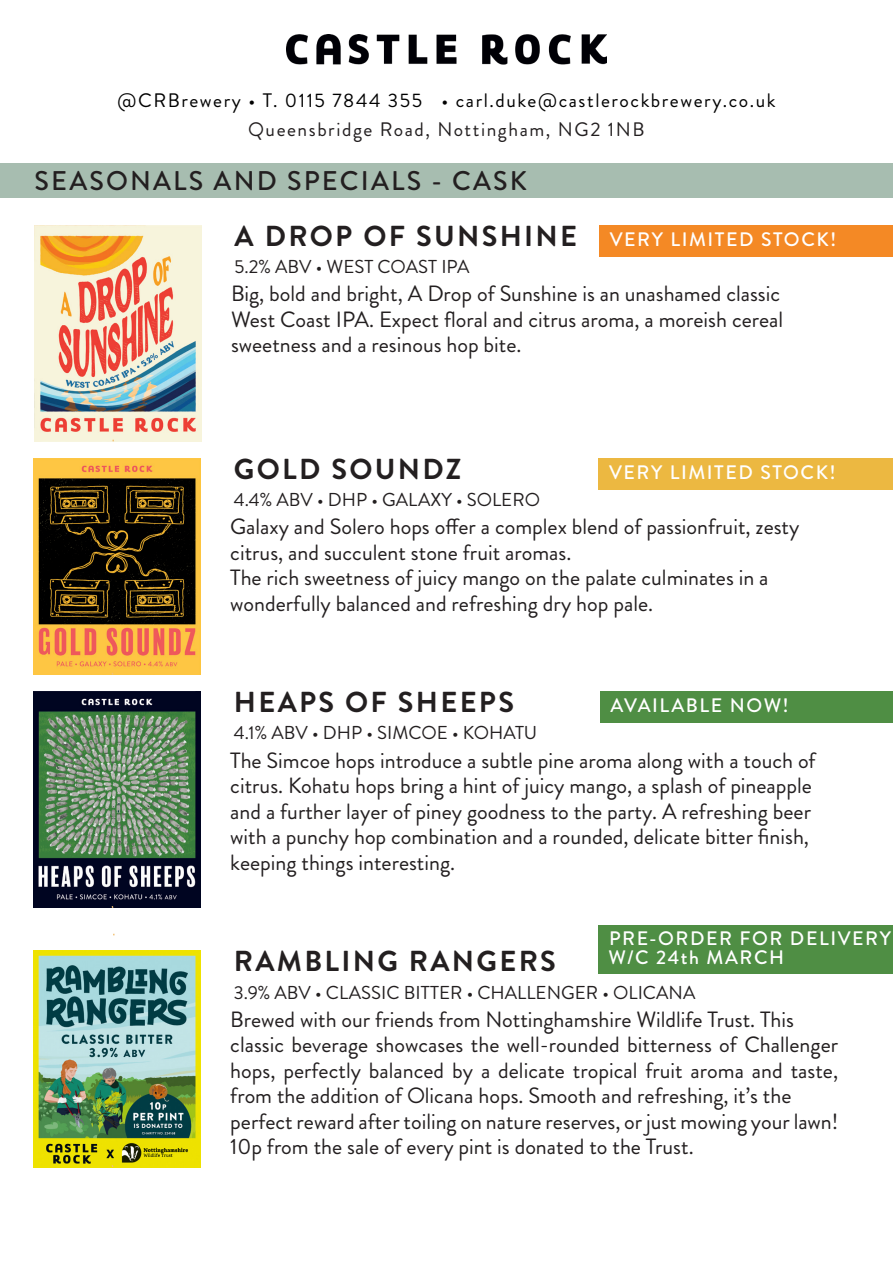
<style>
.page{position:relative;width:893px;height:1263px;background:#fff}
.page>*{position:absolute;margin:0;border:0;box-sizing:border-box;transform-origin:0 0}
.t1{font:700 28.8px "Brandon Grotesque";letter-spacing:.08em;color:#231f20}
.t2{font:500 27px "Brandon Grotesque";letter-spacing:.08em;color:#231f20}
.t3{font:22.05px/25.5px "Brandon Grotesque";color:#231f20}
.t4{font:500 19.5px "Brandon Grotesque";letter-spacing:.08em;color:#fff}
.t5{font:19.5px "Brandon Grotesque";letter-spacing:.08em;color:#000}
.t6{font:19.5px "Brandon Grotesque";letter-spacing:.08em;color:#231f20}
.t7{font:18.75px "Brandon Grotesque";color:#231f20}
</style>
<div class="page">
<div style="left:0;top:164px;width:893px;height:34px;background:#a7bdb0"></div>
<img style="left:286px;top:35px;width:321px;height:30px">
<div style="left:600px;top:225px;width:293px;height:31px;background:#f48925"></div>
<img style="left:34px;top:225px;width:167px;height:216px">
<svg style="left:110px;top:438px;width:6px;height:4px"></svg>
<img style="left:33px;top:692px;width:167px;height:216px">
<svg style="left:110px;top:905px;width:5px;height:3px"></svg>
<div style="left:600px;top:692px;width:293px;height:31px;background:#4f8e44"></div>
<img style="left:33px;top:458px;width:167px;height:217px">
<svg style="left:110px;top:672px;width:5px;height:3px"></svg>
<div style="left:599px;top:458px;width:294px;height:32px;background:#ecb841"></div>
<img style="left:33px;top:951px;width:167px;height:216px">
<svg style="left:110px;top:1164px;width:5px;height:4px"></svg>
<div style="left:599px;top:925px;width:294px;height:48px;background:#4f8e44"></div>
<p class="t5" style="left:117px;top:87px;width:660px">@CRBrewery • T. 0115 7844 355 • carl.duke@castlerockbrewery.co.uk</p>
<p class="t6" style="left:248px;top:116px;width:398px">Queensbridge Road, Nottingham, NG2 1NB</p>
<p class="t2" style="left:35px;top:162px;width:494px">SEASONALS AND SPECIALS - CASK</p>
<p class="t1" style="left:235px;top:215px;width:344px">A DROP OF SUNSHINE</p>
<p class="t4" style="left:610px;top:225px;width:228px">VERY LIMITED STOCK!</p>
<p class="t3" style="left:231px;top:281px;width:551px">Big, bold and bright, A Drop of Sunshine is an unashamed classic</p>
<p class="t3" style="left:231px;top:307px;width:554px">West Coast IPA. Expect floral and citrus aroma, a moreish cereal</p>
<p class="t3" style="left:231px;top:332px;width:292px">sweetness and a resinous hop bite.</p>
<p class="t7" style="left:235px;top:254px;width:236px">5.2% ABV • WEST COAST IPA</p>
<p class="t1" style="left:234px;top:449px;width:229px">GOLD SOUNDZ</p>
<p class="t3" style="left:230px;top:514px;width:571px">Galaxy and Solero hops offer a complex blend of passionfruit, zesty citrus, and succulent stone fruit aromas.</p>
<p class="t3" style="left:230px;top:565px;width:540px">The rich sweetness of juicy mango on the palate culminates in a</p>
<p class="t3" style="left:230px;top:591px;width:424px">wonderfully balanced and refreshing dry hop pale.</p>
<p class="t4" style="left:609px;top:459px;width:228px">VERY LIMITED STOCK!</p>
<p class="t7" style="left:234px;top:487px;width:308px">4.4% ABV • DHP • GALAXY • SOLERO</p>
<p class="t1" style="left:234px;top:682px;width:282px">HEAPS OF SHEEPS</p>
<p class="t3" style="left:230px;top:748px;width:587px">The Simcoe hops introduce a subtle pine aroma along with a touch of citrus. Kohatu hops bring a hint of juicy mango, a splash of pineapple and a further layer of piney goodness to the party. A refreshing beer with a punchy hop combination and a rounded, delicate bitter finish, keeping things interesting.</p>
<p class="t4" style="left:610px;top:692px;width:180px">AVAILABLE NOW!</p>
<p class="t7" style="left:234px;top:720px;width:305px">4.1% ABV • DHP • SIMCOE • KOHATU</p>
<p class="t4" style="left:609px;top:925px;width:283px">PRE-ORDER FOR DELIVERY</p>
<p class="t4" style="left:608px;top:944px;width:177px">W/C 24th MARCH</p>
<p class="t1" style="left:234px;top:941px;width:324px">RAMBLING RANGERS</p>
<p class="t3" style="left:230px;top:1007px;width:565px">Brewed with our friends from Nottinghamshire Wildlife Trust. This</p>
<p class="t3" style="left:230px;top:1032px;width:609px;text-align:justify">classic beverage showcases the well-rounded bitterness of Challenger hops, perfectly balanced by a delicate tropical fruit aroma and taste, from the addition of Olicana hops. Smooth and refreshing, it’s the</p>
<p class="t3" style="left:230px;top:1109px;width:609px">perfect reward after toiling on nature reserves, or just mowing your lawn!<br>10p from the sale of every pint is donated to the Trust.</p>
<p class="t7" style="left:234px;top:979px;width:463px">3.9% ABV • CLASSIC BITTER • CHALLENGER • OLICANA</p>
</div>
